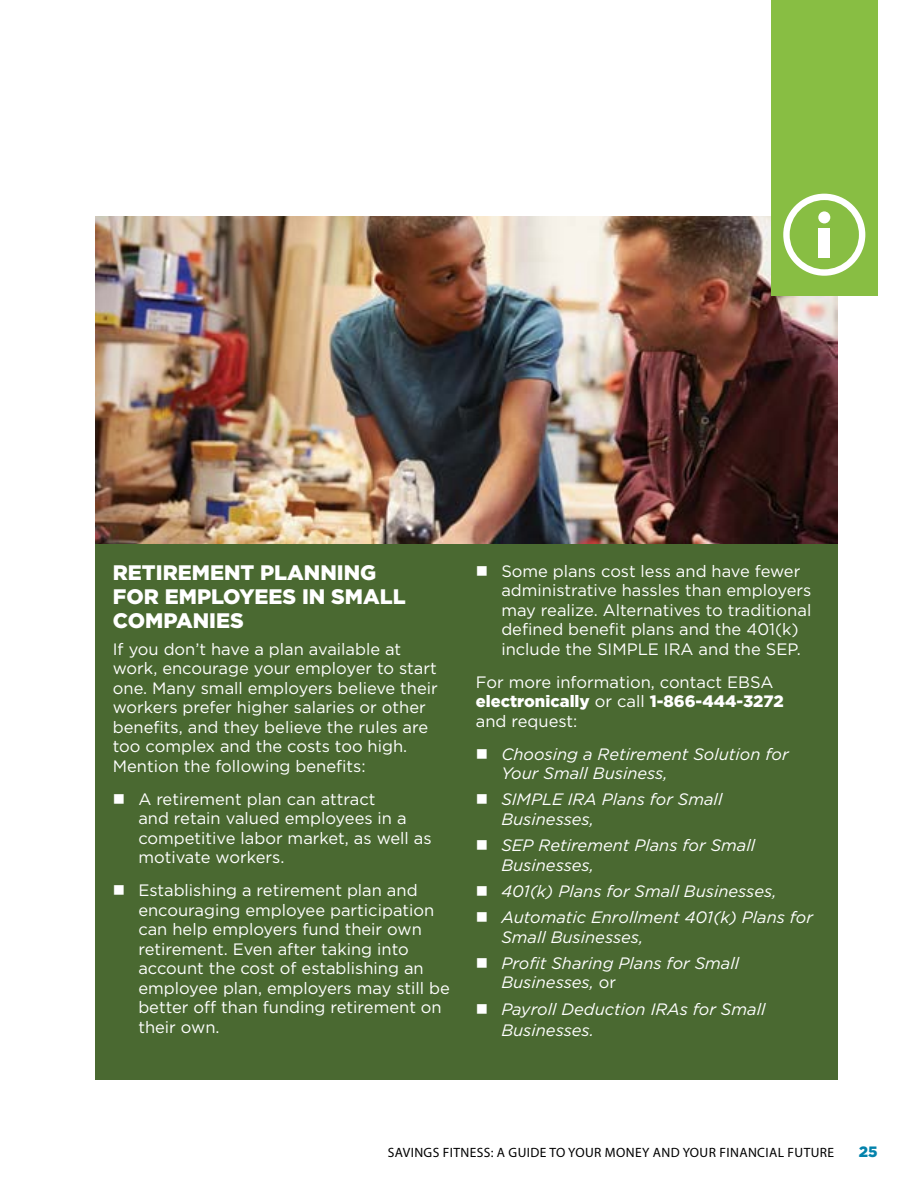
<style>
.page{position:relative;width:918px;height:1188px;background:#fff}
.page>*{position:absolute;margin:0;border:0;box-sizing:border-box;transform-origin:0 0}
.t1{font:900 21px/24px "Gotham";color:#fff}
.t2{font:16.5px/19.5px "Gotham";color:#fff}
.t3{font:italic 16.5px/19.5px "Gotham";color:#fff}
.t4{font:900 15px "Gotham";color:#0483ac}
.t5{font:13.5px "Myriad Pro";letter-spacing:.03em;color:#000}
.s1{font-weight:900}
.s2{font-style:normal}
</style>
<div class="page">
<div style="left:95px;top:459px;width:743px;height:621px;background:#4a6931"></div>
<img style="left:95px;top:216px;width:743px;height:327px">
<div style="left:771px;top:0;width:107px;height:295px;background:#88be43"></div>
<svg style="left:783px;top:194px;width:82px;height:82px"></svg>
<div style="left:818px;top:228px;width:12px;height:30px;background:#fff"></div>
<div style="left:818px;top:211px;width:12px;height:12px;background:#fff;border-radius:50%"></div>
<h3 class="t1" style="left:113px;top:561px;width:294px">RETIREMENT PLANNING<br>FOR EMPLOYEES IN SMALL<br>COMPANIES</h3>
<p class="t2" style="left:113px;top:639px;width:327px">If you don’t have a plan available at work, encourage your employer to start one. Many small employers believe their workers prefer higher salaries or other benefits, and they believe the rules are too complex and the costs too high.<br>Mention the following benefits:</p>
<p class="t2" style="left:138px;top:789px;width:295px;text-indent:-25px">■ A retirement plan can attract<br>and retain valued employees in a competitive labor market, as well as motivate workers.</p>
<p class="t2" style="left:138px;top:880px;width:313px;text-indent:-25px">■ Establishing a retirement plan and encouraging employee participation can help employers fund their own retirement. Even after taking into account the cost of establishing an employee plan, employers may still be better off than funding retirement on their own.</p>
<p class="t2" style="left:501px;top:561px;width:312px;text-indent:-25px">■ Some plans cost less and have fewer administrative hassles than employers may realize. Alternatives to traditional defined benefit plans and the 401(k) include the SIMPLE IRA and the SEP.</p>
<p class="t2" style="left:476px;top:672px;width:309px">For more information, contact EBSA <span class="s1">electronically</span> or call <span class="s1">1-866-444-3272 </span>and request:</p>
<p class="t3" style="left:501px;top:744px;width:289px;text-indent:-25px">■ Choosing a Retirement Solution for<br>Your Small Business,</p>
<p class="t3" style="left:501px;top:789px;width:223px;text-indent:-25px">■ SIMPLE IRA Plans for Small<br>Businesses,</p>
<p class="t3" style="left:501px;top:835px;width:255px;text-indent:-25px">■ SEP Retirement Plans for Small<br>Businesses,</p>
<p class="t3" style="left:476px;top:881px;width:302px">■ 401(k) Plans for Small Businesses,</p>
<p class="t3" style="left:501px;top:907px;width:313px;text-indent:-25px">■ Automatic Enrollment 401(k) Plans for<br>Small Businesses,</p>
<p class="t3" style="left:501px;top:953px;width:239px;text-indent:-25px">■ Profit Sharing Plans for Small<br>Businesses, <span class="s2">or</span></p>
<p class="t3" style="left:501px;top:998px;width:266px;line-height:21px;text-indent:-25px">■ Payroll Deduction IRAs for Small<br>Businesses.</p>
<p class="t5" style="left:388px;top:1144px;width:448px">SAVINGS FITNESS: A GUIDE TO YOUR MONEY AND YOUR FINANCIAL FUTURE</p>
<p class="t4" style="left:859px;top:1142px;width:20px">25</p>
</div>
